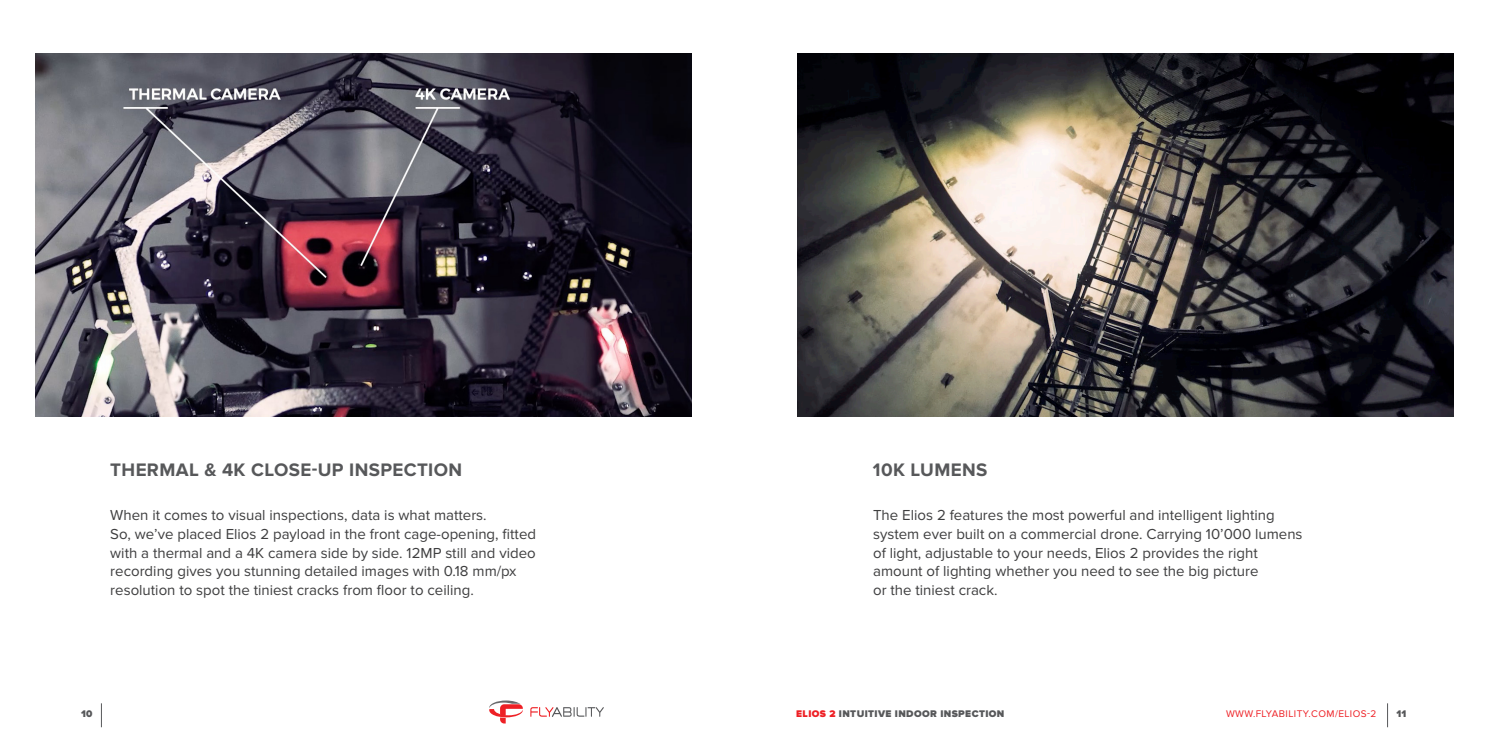
<style>
.page{position:relative;width:1489px;height:745px;background:#fff}
.page>*{position:absolute;margin:0;border:0;box-sizing:border-box;transform-origin:0 0}
.text_small_titles{font:700 18.75px "Proxima Nova";letter-spacing:.02em;color:#57585a}
.text__white{font:15px/18.8px "Proxima Nova";color:#3e3e3f}
.t1{font:900 10px "Proxima Nova";letter-spacing:.04em;color:#57585a}
.t2{font:10px "Proxima Nova";letter-spacing:.04em;color:#ee2025}
.s1{color:#ee2025}
</style>
<div class="page">
<img style="left:35px;top:53px;width:656px;height:363px">
<img style="left:797px;top:53px;width:656px;height:363px">
<svg style="left:101px;top:703px;width:1px;height:23px"></svg>
<svg style="left:489px;top:700px;width:34px;height:23px"></svg>
<svg style="left:530px;top:707px;width:73px;height:9px"></svg>
<p class="text_small_titles" style="left:110px;top:458px;width:353px">THERMAL &amp; 4K CLOSE-UP INSPECTION</p>
<p class="text_small_titles" style="left:872px;top:458px;width:116px">10K LUMENS</p>
<p class="text__white" style="left:110px;top:505px;width:378px">When it comes to visual inspections, data is what matters.</p>
<p class="text__white" style="left:110px;top:524px;width:427px">So, we’ve placed Elios 2 payload in the front cage-opening, fitted with a thermal and a 4K camera side by side. 12MP still and video recording gives you stunning detailed images with 0.18 mm/px resolution to spot the tiniest cracks from floor to ceiling.</p>
<p class="text__white" style="left:873px;top:505px;width:431px">The Elios 2 features the most powerful and intelligent lighting system ever built on a commercial drone. Carrying 10’000 lumens of light, adjustable to your needs, Elios 2 provides the right amount of lighting whether you need to see the big picture</p>
<p class="text__white" style="left:873px;top:580px;width:126px">or the tiniest crack.</p>
<p class="t1" style="left:81px;top:707px;width:13px">10</p>
<p class="t1" style="left:796px;top:707px;width:210px"><span class="s1">ELIOS 2</span> INTUITIVE INDOOR INSPECTION</p>
<p class="t2" style="left:1225px;top:707px;width:152px">WWW.FLYABILITY.COM/ELIOS-2</p>
<p class="t1" style="left:1396px;top:707px;width:12px">11</p>
</div>
